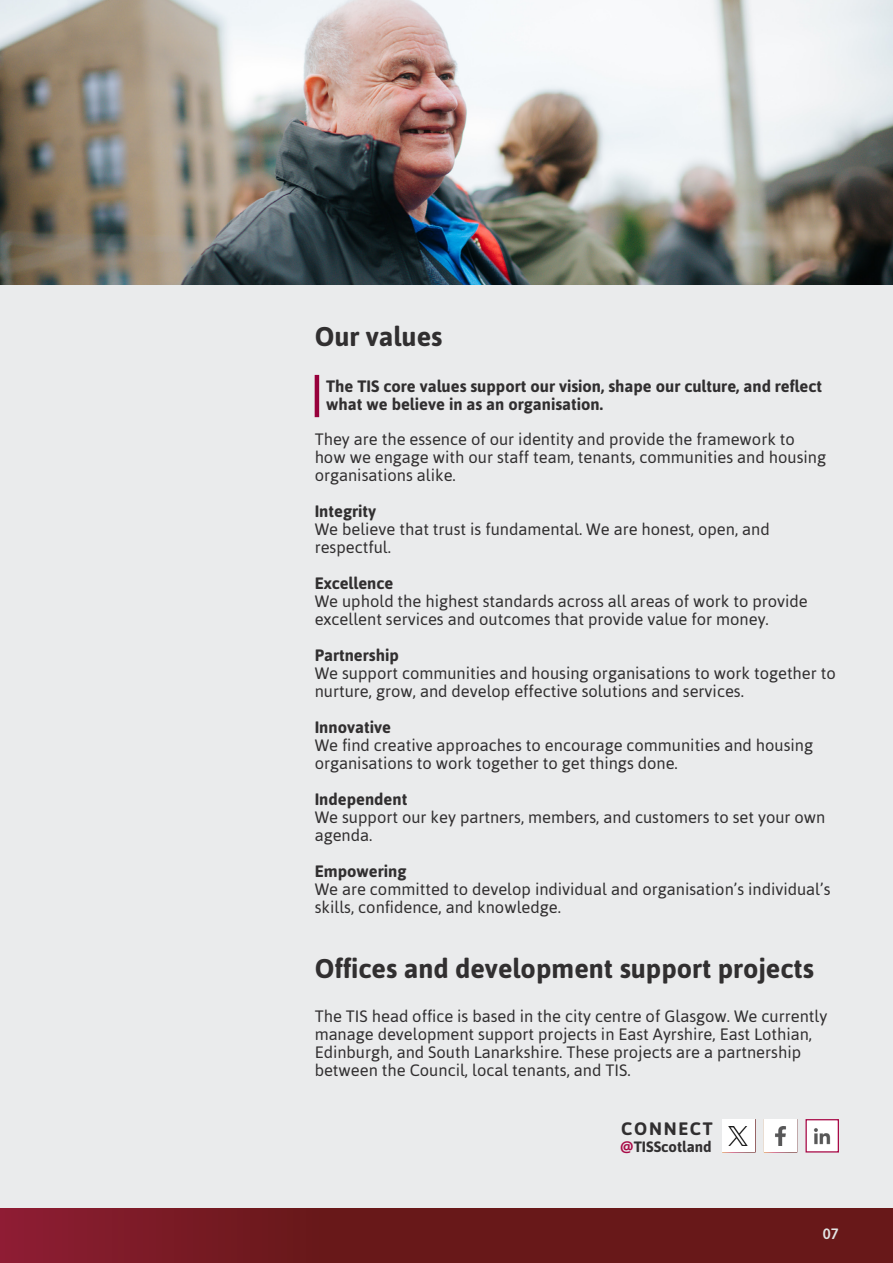
<style>
.page{position:relative;width:893px;height:1263px;background:#eaebec}
.page>*{position:absolute;margin:0;border:0;box-sizing:border-box;transform-origin:0 0}
.t1{font:700 27px "Asap";color:#312f30}
.t2{font:700 18px "Asap";letter-spacing:.095em;color:#312f30}
.t3{font:16.5px/18px "Asap";color:#312f30}
.t4{font:700 16.5px/18px "Asap";color:#312f30}
.t5{font:700 15px "Asap";color:#312f30}
.t6{font:600 15px "Asap";color:#e2e4e4}
.s1{font-family:"Open Sans";color:#a80a47}
</style>
<div class="page">
<div style="left:0;top:1209px;width:893px;height:54px;background:linear-gradient(to right,#7e1b29,#5f1713)"></div>
<img style="left:0;top:0;width:893px;height:285px">
<hr style="left:315px;top:375px;width:4px;height:42px;background:#97003b">
<div style="left:722px;top:1119px;width:34px;height:33px;background:#fff;border:1px solid #fff"></div>
<div style="left:764px;top:1119px;width:33px;height:33px;background:#fff"></div>
<div style="left:805px;top:1119px;width:34px;height:33px;background:#fff;border:1px solid #a80a47"></div>
<img style="left:814px;top:1128px;width:17px;height:17px">
<img style="left:775px;top:1126px;width:11px;height:19px">
<img style="left:728px;top:1126px;width:19px;height:19px">
<p class="t1" style="left:315px;top:321px;width:129px">Our values</p>
<p class="t4" style="left:326px;top:377px;width:497px">The TIS core values support our vision, shape our culture, and reflect what we believe in as an organisation.</p>
<p class="t3" style="left:315px;top:430px;width:513px">They are the essence of our identity and provide the framework to how we engage with our staff team, tenants, communities and housing organisations alike.</p>
<p class="t4" style="left:315px;top:502px;width:63px">Integrity</p>
<p class="t3" style="left:315px;top:520px;width:457px">We believe that trust is fundamental. We are honest, open, and respectful.</p>
<p class="t4" style="left:315px;top:574px;width:80px">Excellence</p>
<p class="t3" style="left:315px;top:592px;width:495px">We uphold the highest standards across all areas of work to provide excellent services and outcomes that provide value for money.</p>
<p class="t4" style="left:315px;top:646px;width:86px">Partnership</p>
<p class="t3" style="left:315px;top:664px;width:523px">We support communities and housing organisations to work together to nurture, grow, and develop effective solutions and services.</p>
<p class="t4" style="left:315px;top:718px;width:78px">Innovative</p>
<p class="t3" style="left:315px;top:736px;width:500px">We find creative approaches to encourage communities and housing organisations to work together to get things done.</p>
<p class="t4" style="left:315px;top:790px;width:94px">Independent</p>
<p class="t3" style="left:315px;top:808px;width:512px">We support our key partners, members, and customers to set your own agenda.</p>
<p class="t4" style="left:315px;top:862px;width:93px">Empowering</p>
<p class="t3" style="left:315px;top:880px;width:517px">We are committed to develop individual and organisation’s individual’s skills, confidence, and knowledge.</p>
<p class="t1" style="left:315px;top:953px;width:501px">Offices and development support projects</p>
<p class="t3" style="left:315px;top:1007px;width:514px">The TIS head office is based in the city centre of Glasgow. We currently manage development support projects in East Ayrshire, East Lothian, Edinburgh, and South Lanarkshire. These projects are a partnership between the Council, local tenants, and TIS.</p>
<p class="t2" style="left:621px;top:1118px;width:93px">CONNECT</p>
<p class="t5" style="left:620px;top:1138px;width:93px"><span class="s1">@</span>TISScotland</p>
<p class="t6" style="left:823px;top:1223px;width:18px">07</p>
</div>
